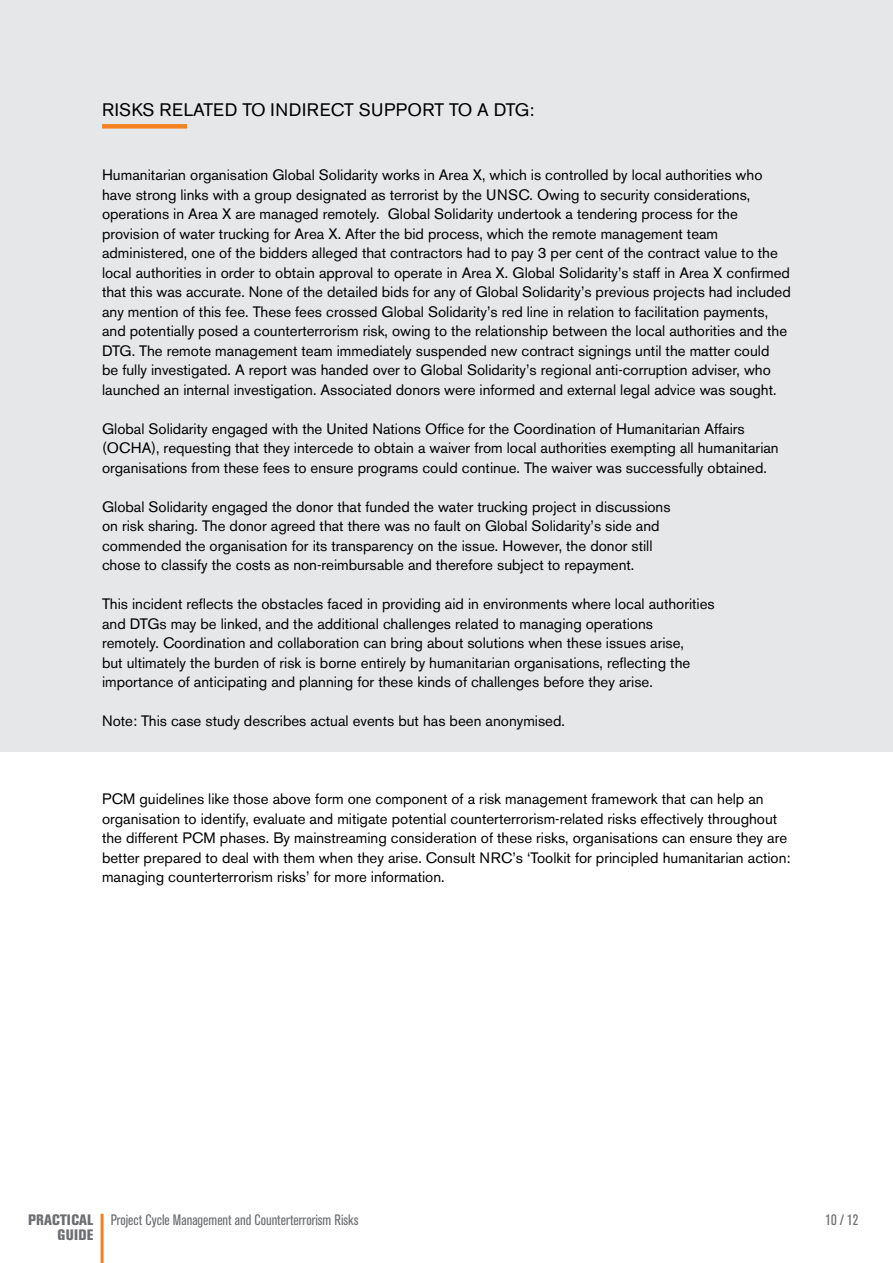
<style>
.page{position:relative;width:893px;height:1263px;background:#fff}
.page>*{position:absolute;margin:0;border:0;box-sizing:border-box;transform-origin:0 0}
.t1{font:18px "Akzidenz Grotesk BE";letter-spacing:.02em;color:#000}
.t2{font:15px/19.5px "Akzidenz Grotesk BE";color:#000}
.t3{font:condensed 15px "Akzidenz Grotesk BE";color:#6d6e71}
.t4{font:800 condensed 15px/15px "Akzidenz Grotesk BE";letter-spacing:.02em;color:#6d6e71;text-align:right}
</style>
<div class="page">
<div style="left:0;top:0;width:893px;height:752px;background:#e6e7e8"></div>
<div style="left:102px;top:124px;width:85px;height:5px;background:#f58220"></div>
<hr style="left:101px;top:1214px;width:3px;height:49px;background:#f58220">
<p class="t1" style="left:102px;top:99px;width:434px">RISKS RELATED TO INDIRECT SUPPORT TO A DTG:</p>
<p class="t2" style="left:102px;top:165px;width:690px">Humanitarian organisation Global Solidarity works in Area X, which is controlled by local authorities who have strong links with a group designated as terrorist by the UNSC. Owing to security considerations, operations in Area X are managed remotely. Global Solidarity undertook a tendering process for the provision of water trucking for Area X. After the bid process, which the remote management team administered, one of the bidders alleged that contractors had to pay 3 per cent of the contract value to the local authorities in order to obtain approval to operate in Area X. Global Solidarity’s staff in Area X confirmed that this was accurate. None of the detailed bids for any of Global Solidarity’s previous projects had included any mention of this fee. These fees crossed Global Solidarity’s red line in relation to facilitation payments, and potentially posed a counterterrorism risk, owing to the relationship between the local authorities and the DTG. The remote management team immediately suspended new contract signings until the matter could<br>be fully investigated. A report was handed over to Global Solidarity’s regional anti-corruption adviser, who launched an internal investigation. Associated donors were informed and external legal advice was sought.</p>
<p class="t2" style="left:102px;top:419px;width:678px">Global Solidarity engaged with the United Nations Office for the Coordination of Humanitarian Affairs (OCHA), requesting that they intercede to obtain a waiver from local authorities exempting all humanitarian organisations from these fees to ensure programs could continue. The waiver was successfully obtained.</p>
<p class="t2" style="left:102px;top:497px;width:570px">Global Solidarity engaged the donor that funded the water trucking project in discussions on risk sharing. The donor agreed that there was no fault on Global Solidarity’s side and commended the organisation for its transparency on the issue. However, the donor still chose to classify the costs as non-reimbursable and therefore subject to repayment.</p>
<p class="t2" style="left:102px;top:594px;width:614px">This incident reflects the obstacles faced in providing aid in environments where local authorities and DTGs may be linked, and the additional challenges related to managing operations<br>remotely. Coordination and collaboration can bring about solutions when these issues arise,<br>but ultimately the burden of risk is borne entirely by humanitarian organisations, reflecting the importance of anticipating and planning for these kinds of challenges before they arise.</p>
<p class="t2" style="left:102px;top:711px;width:464px">Note: This case study describes actual events but has been anonymised.</p>
<p class="t2" style="left:102px;top:789px;width:690px">PCM guidelines like those above form one component of a risk management framework that can help an organisation to identify, evaluate and mitigate potential counterterrorism-related risks effectively throughout the different PCM phases. By mainstreaming consideration of these risks, organisations can ensure they are better prepared to deal with them when they arise. Consult NRC’s ‘Toolkit for principled humanitarian action: managing counterterrorism risks’ for more information.</p>
<p class="t4" style="left:28px;top:1212px;width:67px">PRACTICAL<br>GUIDE</p>
<p class="t3" style="left:111px;top:1211px;width:249px">Project Cycle Management and Counterterrorism Risks</p>
<p class="t3" style="left:825px;top:1211px;width:35px">10 / 12</p>
</div>
